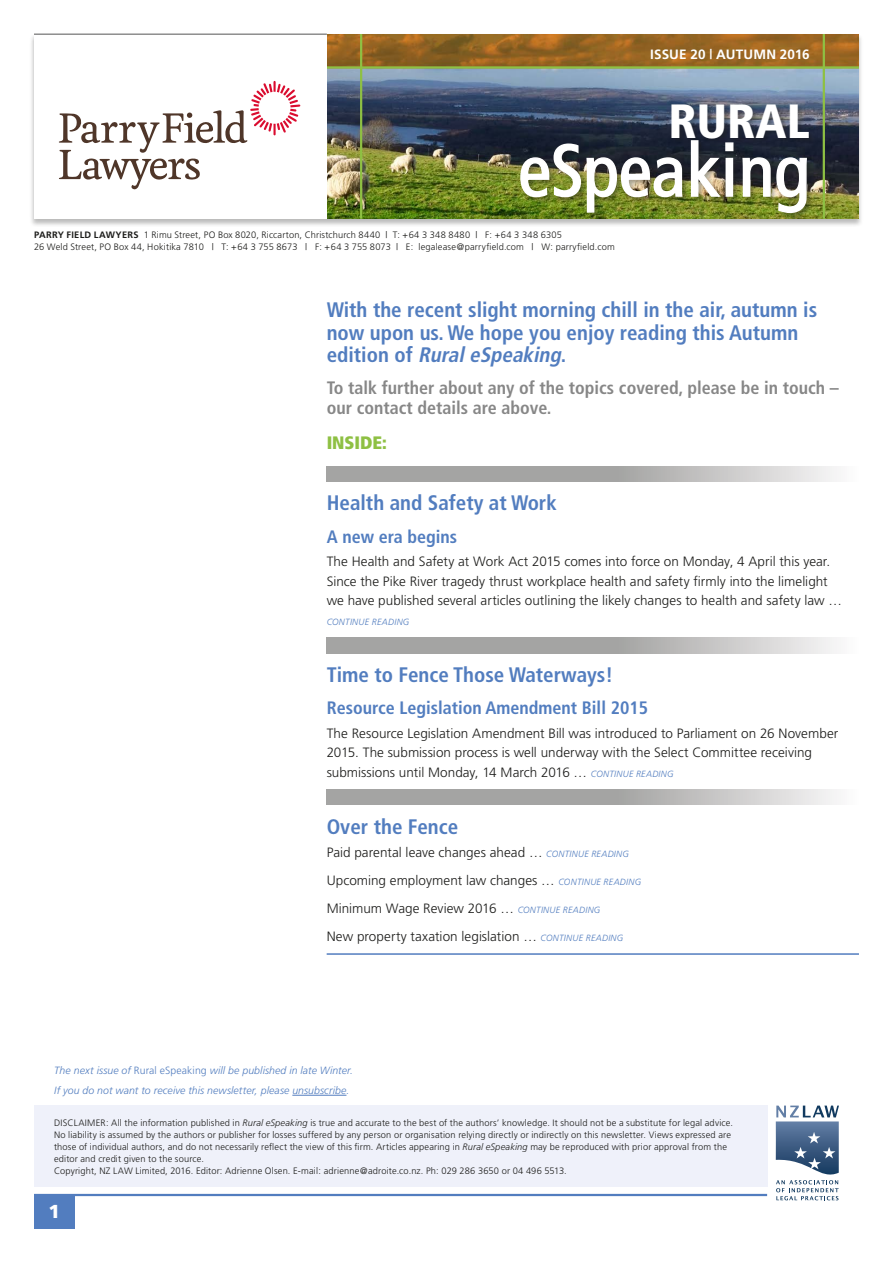
<style>
.page{position:relative;width:893px;height:1263px;background:#fff}
.page>*{position:absolute;margin:0;border:0;box-sizing:border-box;transform-origin:0 0}
.t1{font:condensed 73.5px "Frutiger";color:#fff}
.t2{font:900 condensed 48px "Frutiger";color:#fff}
.Head_1{font:700 condensed 21px/22.5px "Frutiger";color:#527dbf}
.t3{font:900 18.75px "Frutiger";color:#fff}
.head_2_cover_grey{font:700 condensed 18px/19.5px "Frutiger";color:#878787}
.head_2_cover{font:700 condensed 18px "Frutiger";color:#527dbf}
.head_2{font:900 condensed 18px "Frutiger";color:#8ec043}
.body_text{font:300 13.5px/19.5px "Frutiger";color:#1d1d1b}
.t4{font:700 13.5px "Frutiger";letter-spacing:.015em;color:#fff}
.body_text-2{font:italic 300 10.5px "Frutiger";letter-spacing:.01em;color:#527dbf}
.Address_Line{font:300 9.3px/12px "Frutiger";letter-spacing:.015em;color:#1d1d1b}
.body_text-3{font:italic 300 9px "Frutiger";letter-spacing:.03em;color:#527dbf}
.s1{font-weight:700}
.s2{font-style:italic}
.s3{font-style:italic;font-size:9px;color:#527dbf}
.s4{font-style:normal}
</style>
<div class="page">
<div style="left:29px;top:34px;width:835px;height:193px;background:#1d1d1b;opacity:.3"></div>
<img style="left:327px;top:34px;width:532px;height:184px">
<div style="left:34px;top:1106px;width:733px;height:81px;background:#eff1fa"></div>
<hr style="left:34px;top:1194px;width:733px;height:2px;background:#527dbf">
<div style="left:34px;top:1194px;width:40px;height:35px;background:#527dbf"></div>
<hr style="left:292px;top:1095px;width:54px;height:1px;background:#527dbf">
<hr style="left:360px;top:34px;width:2px;height:185px;background:#8ec043">
<hr style="left:823px;top:34px;width:2px;height:185px;background:#8ec043">
<hr style="left:34px;top:66px;width:825px;height:3px;background:#8ec043">
<div style="left:34px;top:27px;width:293px;height:191px;background:#fff"></div>
<svg style="left:776px;top:1105px;width:63px;height:95px"></svg>
<div style="left:519px;top:103px;width:298px;height:118px;background:#1d1d1b;opacity:.4"></div>
<img style="left:519px;top:143px;width:164px;height:70px">
<img style="left:690px;top:139px;width:44px;height:58px">
<img style="left:742px;top:157px;width:66px;height:57px">
<hr style="left:34px;top:34px;width:293px;height:1px;background:#878787">
<svg style="left:327px;top:466px;width:510px;height:16px;background:#b5b4b4"></svg>
<svg style="left:327px;top:638px;width:510px;height:15px;background:#b5b4b4"></svg>
<svg style="left:327px;top:789px;width:510px;height:16px;background:#b5b4b4"></svg>
<hr style="left:327px;top:953px;width:532px;height:2px;background:#527dbf">
<svg style="left:59px;top:81px;width:241px;height:108px"></svg>
<h3 class="t4" style="left:650px;top:47px;width:161px">ISSUE 20 | AUTUMN 2016</h3>
<h2 class="t2" style="left:668px;top:92px;width:143px">RURAL</h2>
<h1 class="t1" style="left:518px;top:128px;width:293px">eSpeaking</h1>
<p class="Address_Line" style="left:34px;top:229px;width:582px"><span class="s1">PARRY FIELD LAWYERS</span> 1 Rimu Street, PO Box 8020, Riccarton, Christchurch 8440 | T: +64 3 348 8480 | F: +64 3 348 6305<br>26 Weld Street, PO Box 44, Hokitika 7810 | T: +64 3 755 8673 | F: +64 3 755 8073 | E: legalease@parryfield.com | W: parryfield.com</p>
<p class="Head_1" style="left:327px;top:299px;width:492px">With the recent slight morning chill in the air, autumn is now upon us. We hope you enjoy reading this Autumn<br>e d i t i o n o f <span class="s2">RuraleSpeaking</span>.</p>
<p class="head_2_cover_grey" style="left:327px;top:378px;width:514px">To talk further about any of the topics covered, please be in touch – our contact details are above.</p>
<p class="head_2" style="left:327px;top:432px;width:62px">INSIDE:</p>
<p class="Head_1" style="left:327px;top:492px;width:232px">Health and Safety at Work</p>
<p class="head_2_cover" style="left:327px;top:526px;width:132px">A new era begins</p>
<p class="body_text" style="left:327px;top:552px;width:517px">The Health and Safety at Work Act 2015 comes into force on Monday, 4 April this year.<br>Since the Pike River tragedy thrust workplace health and safety firmly into the limelight we have published several articles outlining the likely changes to health and safety law …</p>
<p class="body_text-3" style="left:327px;top:616px;width:84px">CONTINUE READING</p>
<p class="Head_1" style="left:327px;top:663px;width:288px">Time to Fence Those Waterways!</p>
<p class="head_2_cover" style="left:327px;top:697px;width:323px">Resource Legislation Amendment Bill 2015</p>
<p class="body_text" style="left:327px;top:723px;width:513px">The Resource Legislation Amendment Bill was introduced to Parliament on 26 November<br>2015. The submission process is well underway with the Select Committee receiving submissions until Monday, 14 March 2016 … <span class="s3">CONTINUE READING</span></p>
<p class="Head_1" style="left:327px;top:815px;width:133px">Over the Fence</p>
<p class="body_text" style="left:327px;top:843px;width:304px">Paid parental leave changes ahead … <span class="s3">CONTINUE READING</span></p>
<p class="body_text" style="left:327px;top:871px;width:316px">Upcoming employment law changes … <span class="s3">CONTINUE READING</span></p>
<p class="body_text" style="left:327px;top:899px;width:275px">Minimum Wage Review 2016 … <span class="s3">CONTINUE READING</span></p>
<p class="body_text" style="left:327px;top:927px;width:298px">New property taxation legislation … <span class="s3">CONTINUE READING</span></p>
<p class="body_text-2" style="left:54px;top:1064px;width:301px">The next issue of <span class="s4">Rural eSpeaking</span> will be published in late Winter.</p>
<p class="body_text-2" style="left:54px;top:1084px;width:297px">If you do not want to receive this newsletter, please unsubscribe.</p>
<p class="Address_Line" style="left:54px;top:1116px;width:680px">DISCLAIMER: All the information published in <span class="s2">Rural eSpeaking</span> is true and accurate to the best of the authors’ knowledge. It should not be a substitute for legal advice.<br>No liability is assumed by the authors or publisher for losses suffered by any person or organisation relying directly or indirectly on this newsletter. Views expressed are those of individual authors, and do not necessarily reflect the view of this firm. Articles appearing in <span class="s2">Rural eSpeaking</span> may be reproduced with prior approval from the editor and credit given to the source.<br>Copyright, NZ LAW Limited, 2016. Editor: Adrienne Olsen. E-mail: adrienne@adroite.co.nz. Ph: 029 286 3650 or 04 496 5513.</p>
<h3 class="t3" style="left:48px;top:1200px;width:13px">1</h3>
</div>
